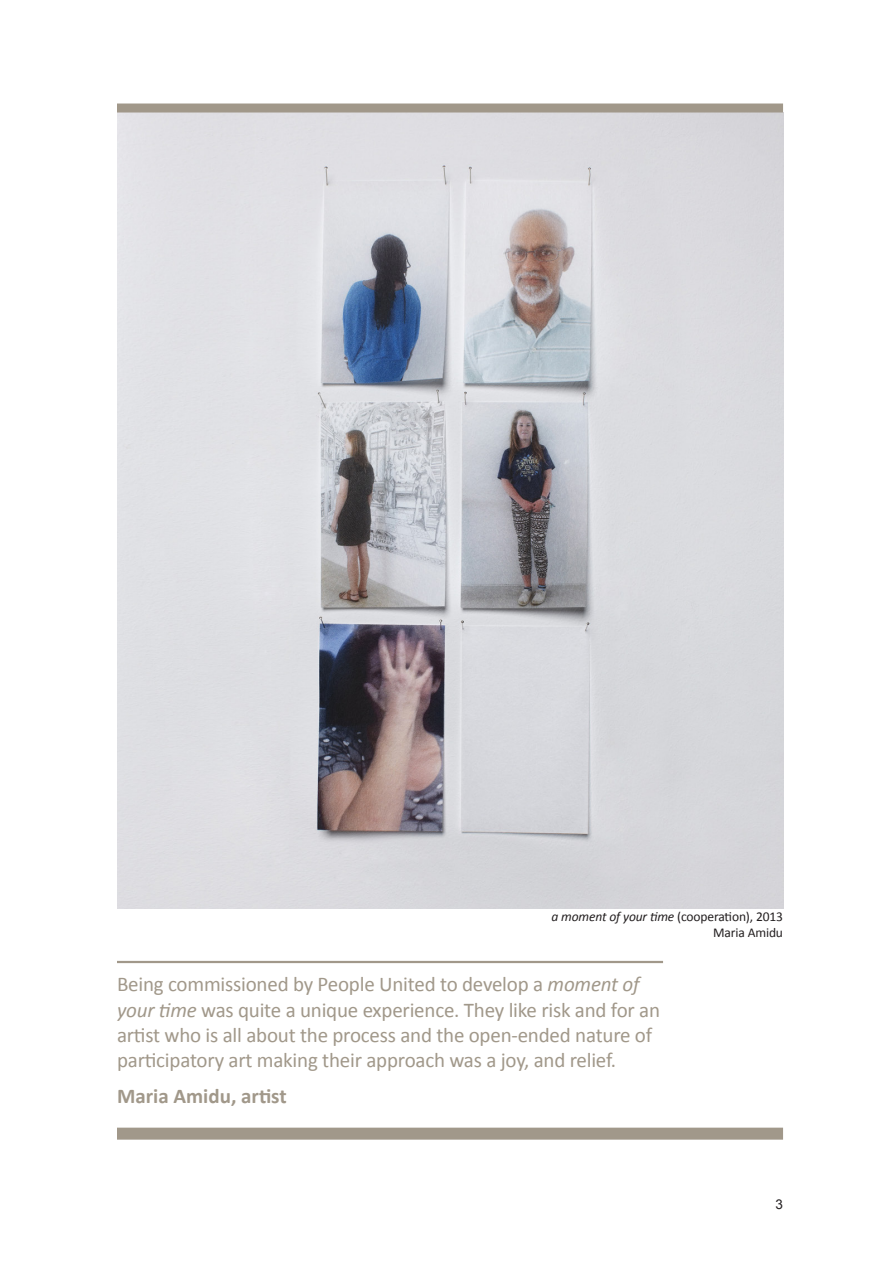
<style>
.page{position:relative;width:893px;height:1263px;background:#fff}
.page>*{position:absolute;margin:0;border:0;box-sizing:border-box;transform-origin:0 0}
.t1{font:21px/25.2px "Calibri";letter-spacing:-.01em;color:#a1988a}
.t2{font:700 21px "Calibri";color:#a1988a}
.t3{font:13.5px "Calibri";letter-spacing:-.01em;color:#231f20}
.t4{font:13.5px "Arial";color:#231f20}
.s1{font-style:italic}
</style>
<div class="page">
<img style="left:117px;top:113px;width:666px;height:796px">
<div style="left:117px;top:1128px;width:666px;height:12px;background:#a1988a"></div>
<hr style="left:117px;top:961px;width:546px;height:2px;background:#a1988a">
<div style="left:117px;top:104px;width:666px;height:9px;background:#a1988a"></div>
<p class="t3" style="left:552px;top:908px;width:233px"><span class="s1">a moment of your time</span> (cooperation), 2013</p>
<p class="t3" style="left:713px;top:924px;width:71px">Maria Amidu</p>
<p class="t1" style="left:117px;top:972px;width:545px">Being commissioned by People United to develop a <span class="s1">moment of your time</span> was quite a unique experience. They like risk and for an artist who is all about the process and the open-ended nature of participatory art making their approach was a joy, and relief.</p>
<p class="t2" style="left:117px;top:1082px;width:171px">Maria Amidu, artist</p>
<p class="t4" style="left:775px;top:1195px;width:9px">3</p>
</div>
